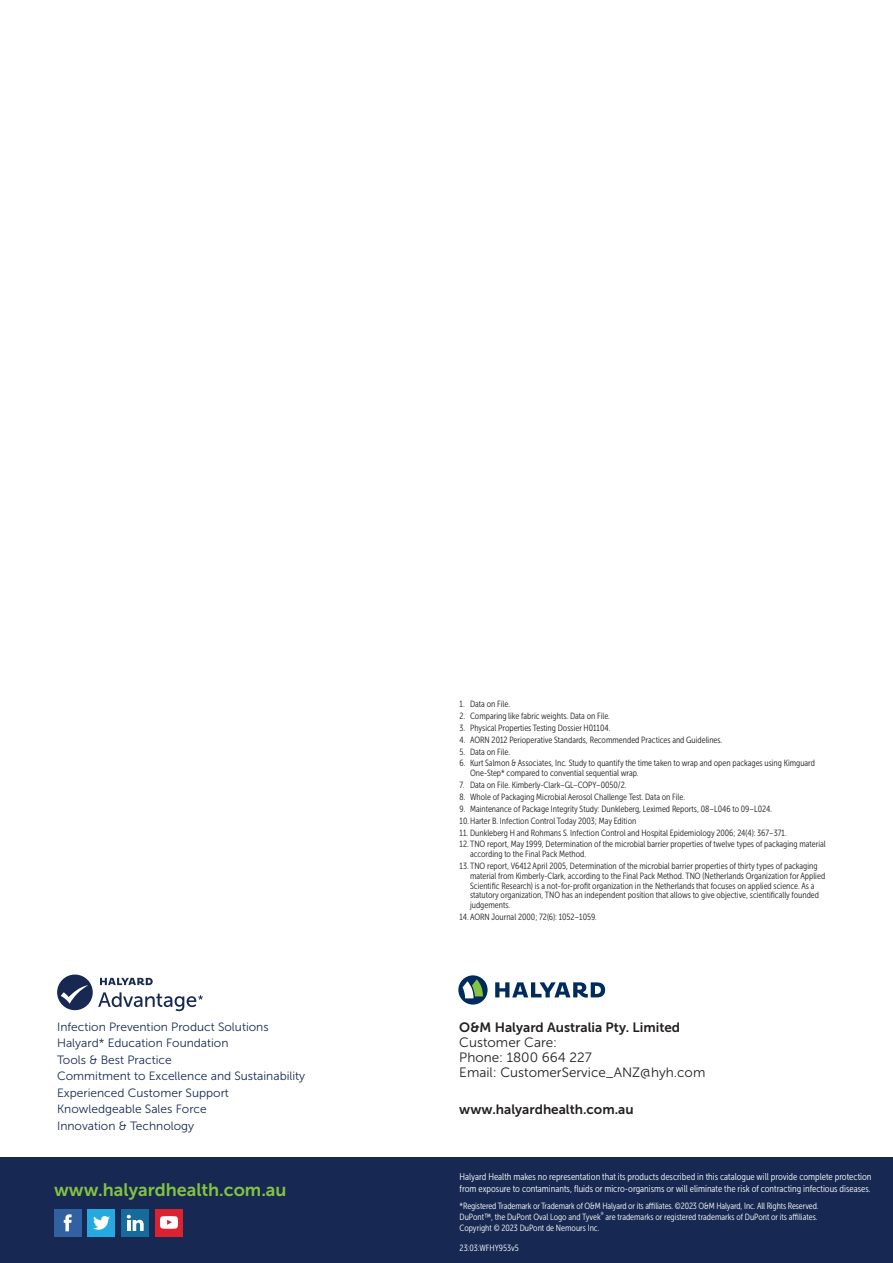
<style>
.page{position:relative;width:893px;height:1263px;background:#fff}
.page>*{position:absolute;margin:0;border:0;box-sizing:border-box;transform-origin:0 0}
.t1{font:18px "Museo Sans 700";color:#84c440}
.t2{font:13.5px/15px "Museo Sans 300";color:#231f20}
.t3{font:13.5px "Museo Sans 700";color:#231f20}
.t4{font:12px/16.5px "Museo Sans 300";color:#172953}
.t5{font:9.75px/11.7px "Museo Sans Cond 300";color:#fff}
.t6{font:9px/9.8px "Museo Sans Cond 300";color:#231f20}
.t7{font:9px/10.8px "Museo Sans Cond 300";letter-spacing:-.005em;color:#fff}
.t8{font:4.5px "Museo Sans Cond 300";color:#fff}
</style>
<div class="page">
<div style="left:0;top:1158px;width:893px;height:105px;background:#172953"></div>
<div style="left:54px;top:1209px;width:27px;height:27px;background:#3261a1"></div>
<svg style="left:64px;top:1214px;width:8px;height:17px"></svg>
<div style="left:88px;top:1209px;width:27px;height:27px;background:#24aae1"></div>
<svg style="left:93px;top:1216px;width:17px;height:14px"></svg>
<div style="left:122px;top:1209px;width:27px;height:27px;background:#156c9c"></div>
<svg style="left:127px;top:1215px;width:17px;height:16px"></svg>
<div style="left:155px;top:1209px;width:27px;height:27px;background:#db2230"></div>
<svg style="left:160px;top:1216px;width:18px;height:13px"></svg>
<div style="left:57px;top:974px;width:36px;height:36px;background:#172953;border-radius:50%"></div>
<svg style="left:61px;top:985px;width:27px;height:18px"></svg>
<svg style="left:98px;top:992px;width:105px;height:19px"></svg>
<svg style="left:100px;top:978px;width:53px;height:7px"></svg>
<svg style="left:458px;top:975px;width:30px;height:29px"></svg>
<svg style="left:463px;top:979px;width:20px;height:19px"></svg>
<svg style="left:495px;top:982px;width:110px;height:15px"></svg>
<p class="t6" style="left:460px;top:699px;width:52px">1. Data on File.</p>
<p class="t6" style="left:460px;top:711px;width:152px">2. Comparing like fabric weights. Data on File.</p>
<p class="t6" style="left:460px;top:723px;width:152px">3. Physical Properties Testing Dossier H01104.</p>
<p class="t6" style="left:460px;top:735px;width:264px">4. AORN 2012 Perioperative Standards, Recommended Practices and Guidelines.</p>
<p class="t6" style="left:460px;top:747px;width:52px">5. Data on File.</p>
<p class="t6" style="left:470px;top:758px;width:346px;text-indent:-11px">6. Kurt Salmon &amp; Associates, Inc. Study to quantify the time taken to wrap and open packages using Kimguard<br>One-Step* compared to convential sequential wrap.</p>
<p class="t6" style="left:460px;top:780px;width:168px">7. Data on File. Kimberly-Clark–GL–COPY–0050/2.</p>
<p class="t6" style="left:460px;top:792px;width:227px">8. Whole of Packaging Microbial Aerosol Challenge Test. Data on File.</p>
<p class="t6" style="left:460px;top:803px;width:314px;line-height:11.9px">9. Maintenance of Package Integrity Study: Dunkleberg, Leximed Reports, 08–L046 to 09–L024.<br>10.Harter B. Infection Control Today 2003; May Edition</p>
<p class="t6" style="left:460px;top:828px;width:329px">11. Dunkleberg H and Rohmans S. Infection Control and Hospital Epidemiology 2006; 24(4): 367–371.</p>
<p class="t6" style="left:470px;top:839px;width:357px;text-indent:-11px">12. TNO report, May 1999, Determination of the microbial barrier properties of twelve types of packaging material according to the Final Pack Method.</p>
<p class="t6" style="left:470px;top:861px;width:357px;text-indent:-11px">13. TNO report, V6412 April 2005, Determination of the microbial barrier properties of thirty types of packaging material from Kimberly-Clark, according to the Final Pack Method. TNO (Netherlands Organization for Applied Scientific Research) is a not-for-profit organization in the Netherlands that focuses on applied science. As a statutory organization, TNO has an independent position that allows to give objective, scientifically founded judgements.</p>
<p class="t6" style="left:460px;top:912px;width:139px">14. AORN Journal 2000; 72(6): 1052–1059.</p>
<h3 class="t4" style="left:57px;top:1018px;width:250px">Infection Prevention Product Solutions<br>Halyard* Education Foundation<br>Tools &amp; Best Practice<br>Commitment to Excellence and Sustainability<br>Experienced Customer Support<br>Knowledgeable Sales Force<br>Innovation &amp; Technology</h3>
<h2 class="t3" style="left:459px;top:1020px;width:222px">O&amp;M Halyard Australia Pty. Limited</h2>
<h2 class="t2" style="left:459px;top:1035px;width:248px">Customer Care:<br>Phone: 1800 664 227<br>Email: CustomerService_ANZ@hyh.com</h2>
<h2 class="t3" style="left:459px;top:1101px;width:176px">www.halyardhealth.com.au</h2>
<h1 class="t1" style="left:54px;top:1180px;width:234px">www.halyardhealth.com.au</h1>
<p class="t5" style="left:460px;top:1171px;width:413px">Halyard Health makes no representation that its products described in this catalogue will provide complete protection from exposure to contaminants, fluids or micro-organisms or will eliminate the risk of contracting infectious diseases.</p>
<p class="t7" style="left:460px;top:1201px;width:360px">*Registered Trademark or Trademark of O&amp;M Halyard or its affiliates. ©2023 O&amp;M Halyard, Inc. All Rights Reserved.<br>DuPont™, the DuPont Oval Logo and Tyvek</p>
<p class="t8" style="left:601px;top:1211px;width:4px">®</p>
<p class="t7" style="left:605px;top:1211px;width:213px">are trademarks or registered trademarks of DuPont or its affiliates.</p>
<p class="t7" style="left:460px;top:1222px;width:141px">Copyright © 2023 DuPont de Nemours Inc.</p>
<p class="t7" style="left:460px;top:1242px;width:61px">23:03:WFHY953v5</p>
</div>
